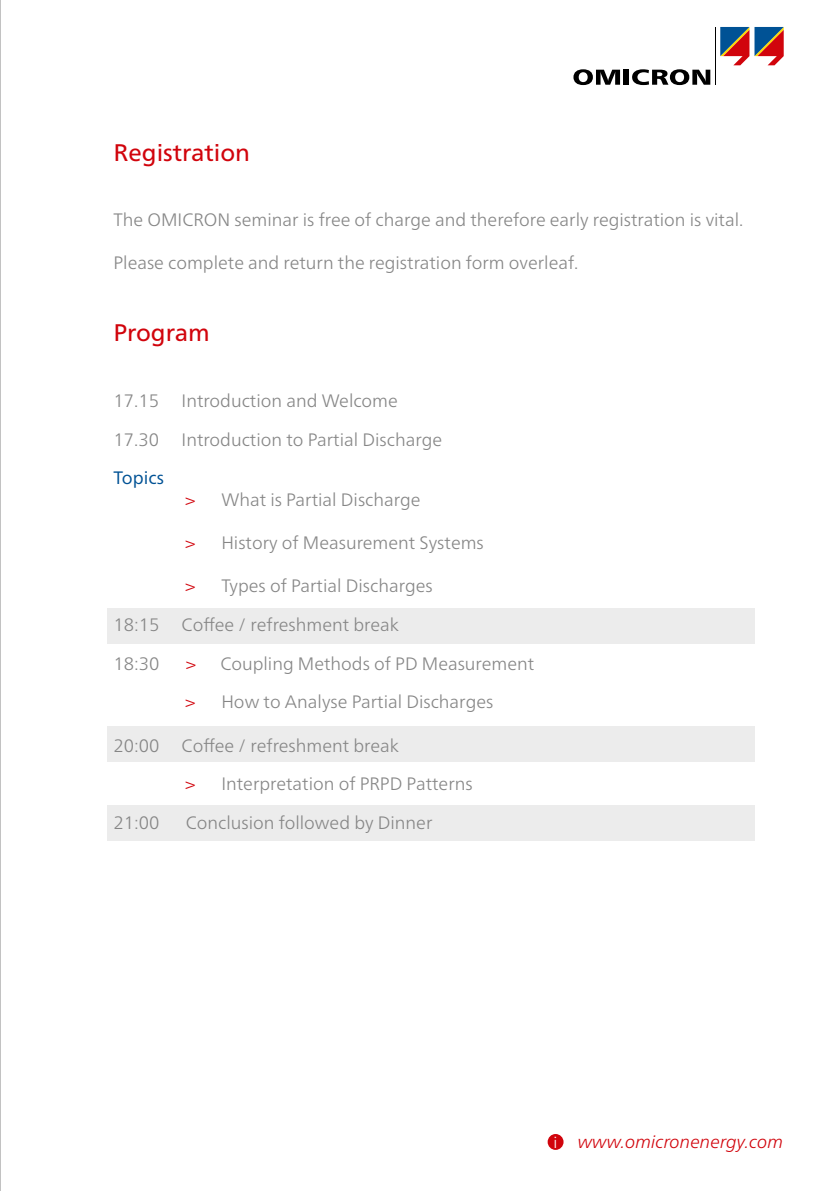
<style>
.page{position:relative;width:840px;height:1191px;background:#fff}
.page>*{position:absolute;margin:0;border:0;box-sizing:border-box;transform-origin:0 0}
.t1{font:24px "Frutiger Neue LTW1 G";color:#d1040c}
.t2{font:300 18px/38.6px "Frutiger Neue LTW1 G";color:#868686}
.t3{font:italic 300 18px "Frutiger Neue LTW1 G";color:#d1040c}
.t4{font:18px "Frutiger Neue LTW1 G";color:#005295}
.s1{color:#d1040c}
.s2{font-style:normal;font-size:16px;color:#fff}
</style>
<div class="page">
<svg style="left:573px;top:69px;width:46px;height:16px"></svg>
<div style="left:623px;top:70px;width:5px;height:15px;background:#000"></div>
<svg style="left:632px;top:69px;width:78px;height:16px"></svg>
<hr style="left:714px;top:27px;width:1px;height:58px;background:#000">
<svg style="left:720px;top:27px;width:63px;height:38px"></svg>
<div style="left:547px;top:1134px;width:16px;height:15px;background:#d1040c;border-radius:50%"></div>
<div style="left:108px;top:805px;width:646px;height:36px;background:#ececec"></div>
<div style="left:108px;top:608px;width:646px;height:35px;background:#ececec"></div>
<div style="left:108px;top:726px;width:646px;height:35px;background:#ececec"></div>
<hr style="left:0;top:0;width:1px;height:1191px;background:#868686">
<h1 class="t1" style="left:113px;top:135px;width:138px">Registration</h1>
<p class="t2" style="left:113px;top:200px;width:631px">The OMICRON seminar is free of charge and therefore early registration is vital.</p>
<p class="t2" style="left:113px;top:243px;width:466px">Please complete and return the registration form overleaf.</p>
<h1 class="t1" style="left:113px;top:315px;width:98px">Program</h1>
<p class="t2" style="left:113px;top:381px;width:330px">17.15 Introduction and Welcome<br>17.30 Introduction to Partial Discharge</p>
<p class="t4" style="left:113px;top:467px;width:52px">Topics</p>
<p class="t2" style="left:185px;top:480px;width:237px"><span class="s1">&gt;</span> What is Partial Discharge</p>
<p class="t2" style="left:185px;top:523px;width:300px"><span class="s1">&gt;</span> History of Measurement Systems</p>
<p class="t2" style="left:113px;top:566px;width:320px;text-indent:72px"><span class="s1">&gt;</span> Types of Partial Discharges<br>18:15 Coffee / refreshment break<br>18:30</p>
<p class="t2" style="left:185px;top:644px;width:350px"><span class="s1">&gt;</span> Coupling Methods of PD Measurement <span class="s1">&gt;</span> How to Analyse Partial Discharges</p>
<p class="t2" style="left:113px;top:726px;width:287px">20:00 Coffee / refreshment break</p>
<p class="t2" style="left:185px;top:764px;width:289px"><span class="s1">&gt;</span> Interpretation of PRPD Patterns</p>
<p class="t2" style="left:113px;top:803px;width:48px">21:00</p>
<p class="t2" style="left:186px;top:803px;width:248px">Conclusion followed by Dinner</p>
<p class="t3" style="left:553px;top:1130px;width:231px"><span class="s2">i</span> www.omicronenergy.com</p>
</div>
